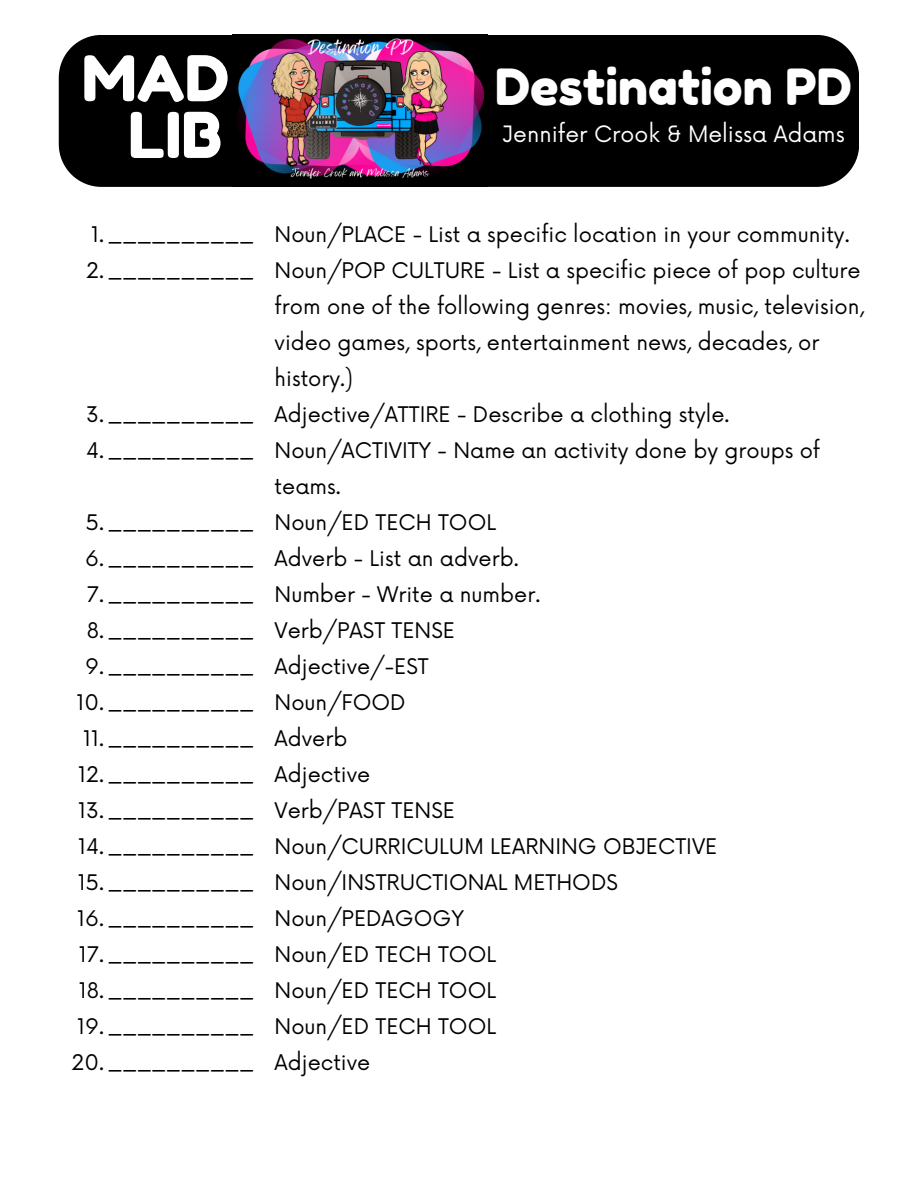
<style>
.page{position:relative;width:918px;height:1188px;background:#fff}
.page>*{position:absolute;margin:0;border:0;box-sizing:border-box;transform-origin:0 0}
.t1{font:63px "Fredoka One";color:#fff}
.t2{font:49.8px "Fredoka One";color:#fff}
.t3{font:22.05px "Now";color:#fff}
.t4{font:21px/36px "Now";color:#000}
</style>
<div class="page">
<div style="left:59px;top:35px;width:800px;height:152px;background:#000"></div>
<img style="left:233px;top:35px;width:255px;height:152px">
<p class="t1" style="left:82px;top:40px;width:149px">MAD</p>
<p class="t1" style="left:128px;top:97px;width:95px">LIB</p>
<p class="t2" style="left:495px;top:56px;width:358px">Destination PD</p>
<p class="t3" style="left:502px;top:122px;width:344px">Jennifer Crook &amp; Melissa Adams</p>
<p class="t4" style="left:91px;top:217px;width:165px">1. __________</p>
<p class="t4" style="left:86px;top:253px;width:169px">2. __________</p>
<p class="t4" style="left:86px;top:397px;width:169px">3. __________</p>
<p class="t4" style="left:86px;top:433px;width:170px">4. __________</p>
<p class="t4" style="left:86px;top:505px;width:170px">5. __________</p>
<p class="t4" style="left:85px;top:541px;width:170px">6. __________</p>
<p class="t4" style="left:87px;top:577px;width:169px">7. __________</p>
<p class="t4" style="left:87px;top:613px;width:169px">8. __________</p>
<p class="t4" style="left:85px;top:649px;width:170px">9. __________</p>
<p class="t4" style="left:76px;top:685px;width:179px">10. __________</p>
<p class="t4" style="left:83px;top:721px;width:173px">11. __________</p>
<p class="t4" style="left:78px;top:757px;width:177px">12. __________</p>
<p class="t4" style="left:78px;top:793px;width:177px">13. __________</p>
<p class="t4" style="left:78px;top:829px;width:178px">14. __________</p>
<p class="t4" style="left:78px;top:865px;width:178px">15. __________</p>
<p class="t4" style="left:77px;top:901px;width:178px">16. __________</p>
<p class="t4" style="left:79px;top:937px;width:177px">17. __________</p>
<p class="t4" style="left:79px;top:973px;width:177px">18. __________</p>
<p class="t4" style="left:77px;top:1009px;width:178px">19. __________</p>
<p class="t4" style="left:72px;top:1045px;width:184px">20. __________</p>
<h1 class="t4" style="left:275px;top:217px;width:577px">Noun/PLACE - List a specific location in your community.</h1>
<h1 class="t4" style="left:275px;top:253px;width:591px">Noun/POP CULTURE - List a specific piece of pop culture from one of the following genres: movies, music, television, video games, sports, entertainment news, decades, or history.)</h1>
<p class="t4" style="left:275px;top:397px;width:457px">Adjective/ATTIRE - Describe a clothing style.</p>
<h2 class="t4" style="left:275px;top:433px;width:547px">Noun/ACTIVITY - Name an activity done by groups of teams.</h2>
<p class="t4" style="left:275px;top:505px;width:223px">Noun/ED TECH TOOL</p>
<p class="t4" style="left:275px;top:541px;width:246px">Adverb - List an adverb.</p>
<p class="t4" style="left:275px;top:577px;width:267px">Number - Write a number.</p>
<p class="t4" style="left:275px;top:613px;width:182px">Verb/PAST TENSE</p>
<p class="t4" style="left:275px;top:649px;width:156px">Adjective/-EST</p>
<p class="t4" style="left:275px;top:685px;width:133px">Noun/FOOD</p>
<p class="t4" style="left:275px;top:721px;width:74px">Adverb</p>
<p class="t4" style="left:275px;top:757px;width:97px">Adjective</p>
<p class="t4" style="left:275px;top:793px;width:182px">Verb/PAST TENSE</p>
<p class="t4" style="left:275px;top:829px;width:444px">Noun/CURRICULUM LEARNING OBJECTIVE<br>Noun/INSTRUCTIONAL METHODS</p>
<p class="t4" style="left:275px;top:901px;width:191px">Noun/PEDAGOGY</p>
<p class="t4" style="left:275px;top:937px;width:223px">Noun/ED TECH TOOL</p>
<p class="t4" style="left:275px;top:973px;width:223px">Noun/ED TECH TOOL</p>
<p class="t4" style="left:275px;top:1009px;width:223px">Noun/ED TECH TOOL</p>
<p class="t4" style="left:275px;top:1045px;width:97px">Adjective</p>
</div>
